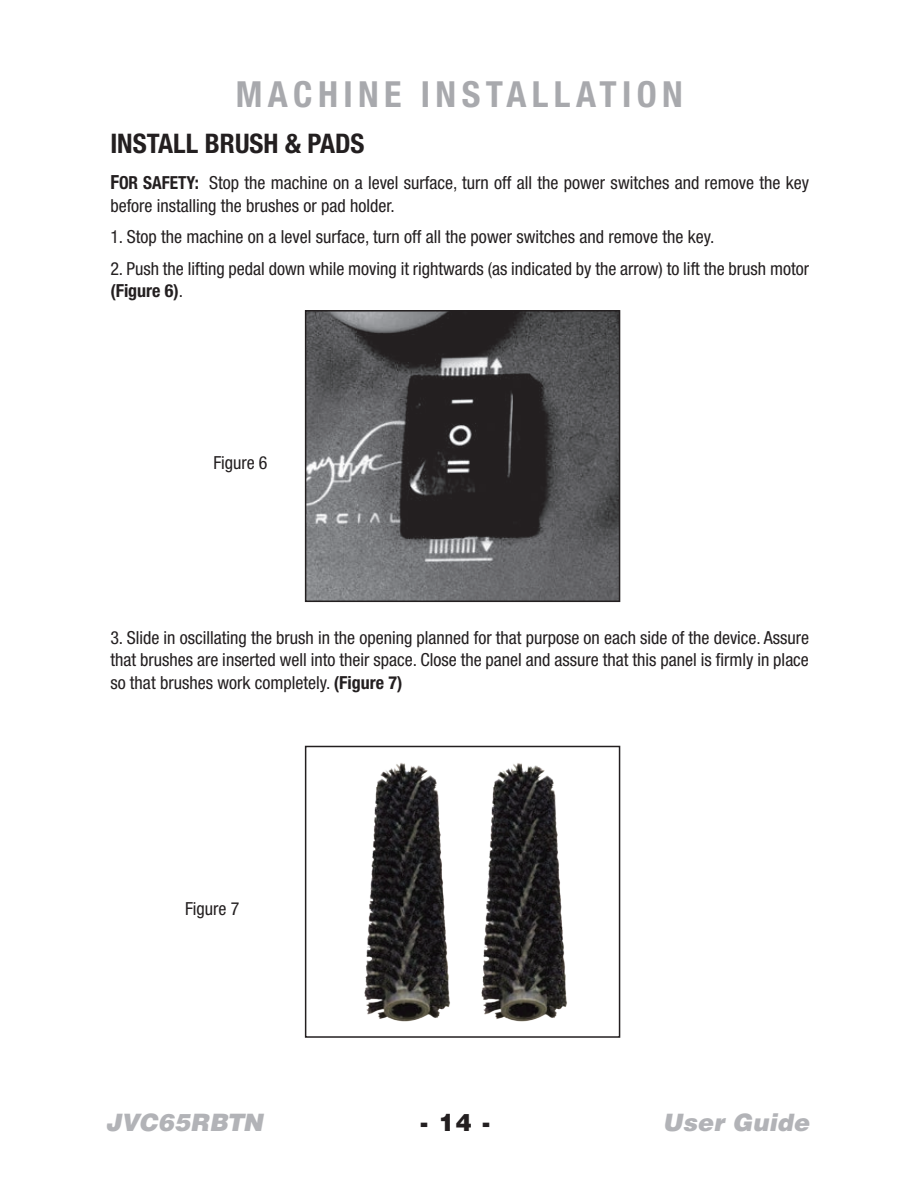
<style>
.page{position:relative;width:918px;height:1188px;background:#fff}
.page>*{position:absolute;margin:0;border:0;box-sizing:border-box;transform-origin:0 0}
.t1{font:700 condensed 36px "Helvetica Neue";letter-spacing:.15em;color:#a8a9ad}
.t2{font:700 condensed 27px "Helvetica Neue";color:#231f20}
.t3{font:italic 900 24px "Helvetica";letter-spacing:.005em;color:#b2b3b7}
.t4{font:900 24px "Helvetica";color:#231f20}
.t5{font:condensed 18px/22.5px "Helvetica Neue";color:#231f20}
.s1{font-weight:700;font-size:19.5px}
.s2{font-weight:700}
</style>
<div class="page">
<img style="left:308px;top:313px;width:309px;height:286px">
<div style="left:305px;top:310px;width:315px;height:292px;border:2px solid #231f20"></div>
<img style="left:364px;top:763px;width:203px;height:259px">
<div style="left:305px;top:746px;width:315px;height:292px;border:2px solid #231f20"></div>
<h1 class="t1" style="left:236px;top:73px;width:449px">MACHINE INSTALLATION</h1>
<h2 class="t2" style="left:110px;top:127px;width:256px">INSTALL BRUSH &amp; PADS</h2>
<p class="t5" style="left:110px;top:171px;width:700px"><span class="s1">F</span><span class="s2">OR SAFETY:</span> Stop the machine on a level surface, turn off all the power switches and remove the key before installing the brushes or pad holder.</p>
<p class="t5" style="left:110px;top:225px;width:606px">1. Stop the machine on a level surface, turn off all the power switches and remove the key.</p>
<p class="t5" style="left:110px;top:257px;width:700px">2. Push the lifting pedal down while moving it rightwards (as indicated by the arrow) to lift the brush motor <span class="s2">(Figure 6)</span>.</p>
<p class="t5" style="left:213px;top:451px;width:56px">Figure 6</p>
<p class="t5" style="left:110px;top:626px;width:700px;text-align:justify">3. Slide in oscillating the brush in the opening planned for that purpose on each side of the device. Assure that brushes are inserted well into their space. Close the panel and assure that this panel is firmly in place so that brushes work completely. <span class="s2">(Figure 7)</span></p>
<p class="t5" style="left:185px;top:898px;width:56px">Figure 7</p>
<h3 class="t3" style="left:106px;top:1106px;width:159px">JVC65RBTN</h3>
<h3 class="t4" style="left:420px;top:1106px;width:71px">- 14 -</h3>
<h3 class="t3" style="left:663px;top:1106px;width:148px">User Guide</h3>
</div>
